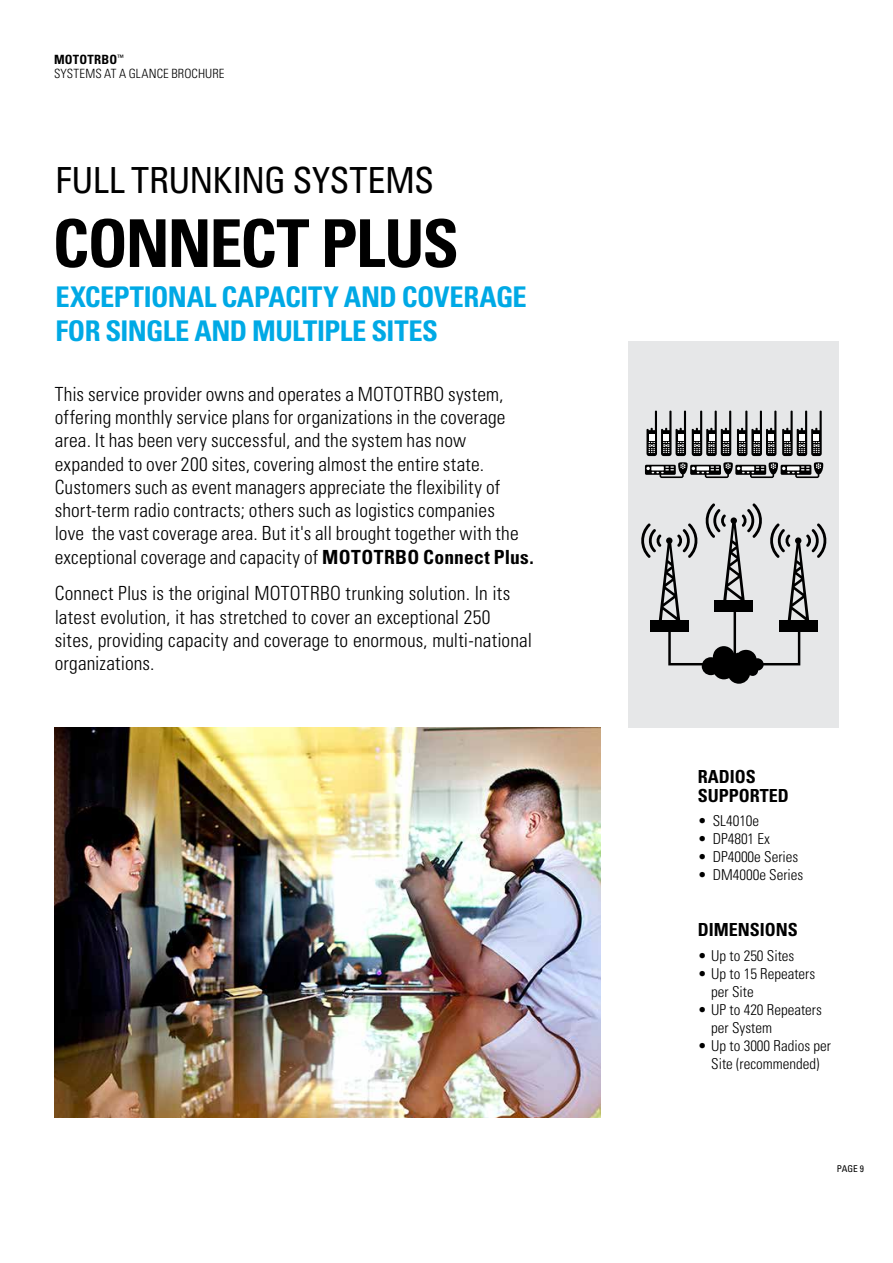
<style>
.page{position:relative;width:893px;height:1263px;background:#fff}
.page>*{position:absolute;margin:0;border:0;box-sizing:border-box;transform-origin:0 0}
.t1{font:700 condensed 66px "Univers";letter-spacing:-.03em;color:#000}
.t2{font:condensed 36px "Univers";letter-spacing:-.015em;color:#000}
.t3{font:700 condensed 28.5px/34.2px "Univers";letter-spacing:-.02em;color:#00a9e5}
.t4{font:300 condensed 19.5px/23.2px "Univers";letter-spacing:.01em;color:#000}
.t5{font:700 condensed 18px/19.5px "Univers";color:#000}
.t6{font:300 condensed 15px/18px "Univers";color:#000}
.t7{font:300 condensed 12.75px/14.2px "Univers";letter-spacing:.01em;color:#000}
.t8{font:condensed 9.3px "Univers";color:#000}
.s1{font-weight:700}
</style>
<div class="page">
<div style="left:629px;top:341px;width:210px;height:387px;background:#e6e7e8"></div>
<svg style="left:692px;top:411px;width:39px;height:45px"></svg>
<svg style="left:782px;top:411px;width:40px;height:45px"></svg>
<svg style="left:646px;top:411px;width:40px;height:45px"></svg>
<svg style="left:737px;top:411px;width:39px;height:45px"></svg>
<svg style="left:645px;top:462px;width:178px;height:16px"></svg>
<div style="left:650px;top:620px;width:38px;height:12px;background:#000"></div>
<div style="left:779px;top:620px;width:38px;height:12px;background:#000"></div>
<svg style="left:702px;top:646px;width:62px;height:38px"></svg>
<div style="left:668px;top:627px;width:132px;height:38px;border:2px solid #000"></div>
<svg style="left:641px;top:503px;width:186px;height:119px"></svg>
<div style="left:715px;top:600px;width:38px;height:12px;background:#000"></div>
<hr style="left:734px;top:603px;width:2px;height:68px;background:#000">
<img style="left:54px;top:728px;width:546px;height:389px">
<p class="t7" style="left:54px;top:53px;width:172px"><span class="s1">MOTOTRBO</span><sup>™<br></sup>SYSTEMS AT A GLANCE BROCHURE</p>
<h2 class="t2" style="left:56px;top:157px;width:380px">FULL TRUNKING SYSTEMS</h2>
<h1 class="t1" style="left:52px;top:203px;width:408px">CONNECT PLUS</h1>
<h3 class="t3" style="left:56px;top:279px;width:473px">EXCEPTIONAL CAPACITY AND COVERAGE<br>FOR SINGLE AND MULTIPLE SITES</h3>
<p class="t4" style="left:55px;top:382px;width:481px">This service provider owns and operates a MOTOTRBO system, offering monthly service plans for organizations in the coverage area. It has been very successful, and the system has now expanded to over 200 sites, covering almost the entire state.<br>Customers such as event managers appreciate the flexibility of short-term radio contracts; others such as logistics companies<br>love the vast coverage area. But it's all brought together with the exceptional coverage and capacity of <span class="s1">MOTOTRBO Connect Plus.</span></p>
<p class="t4" style="left:55px;top:582px;width:479px">Connect Plus is the original MOTOTRBO trunking solution. In its latest evolution, it has stretched to cover an exceptional 250 sites, providing capacity and coverage to enormous, multi-national organizations.</p>
<p class="t5" style="left:698px;top:767px;width:93px">RADIOS<br>SUPPORTED</p>
<p class="t6" style="left:698px;top:811px;width:63px">• SL4010e</p>
<p class="t6" style="left:698px;top:829px;width:74px">• DP4801 Ex</p>
<p class="t6" style="left:698px;top:847px;width:102px">• DP4000e Series</p>
<p class="t6" style="left:698px;top:865px;width:107px">• DM4000e Series</p>
<p class="t5" style="left:698px;top:920px;width:102px">DIMENSIONS</p>
<p class="t6" style="left:698px;top:947px;width:98px">• Up to 250 Sites</p>
<p class="t6" style="left:711px;top:965px;width:106px;text-indent:-14px">• Up to 15 Repeaters per Site</p>
<p class="t6" style="left:711px;top:1001px;width:112px;text-indent:-14px">• UP to 420 Repeaters per System</p>
<p class="t6" style="left:698px;top:1037px;width:135px;text-align:center">• Up to 3000 Radios per<br>Site (recommended)</p>
<p class="t8" style="left:837px;top:1162px;width:29px">PAGE 9</p>
</div>
